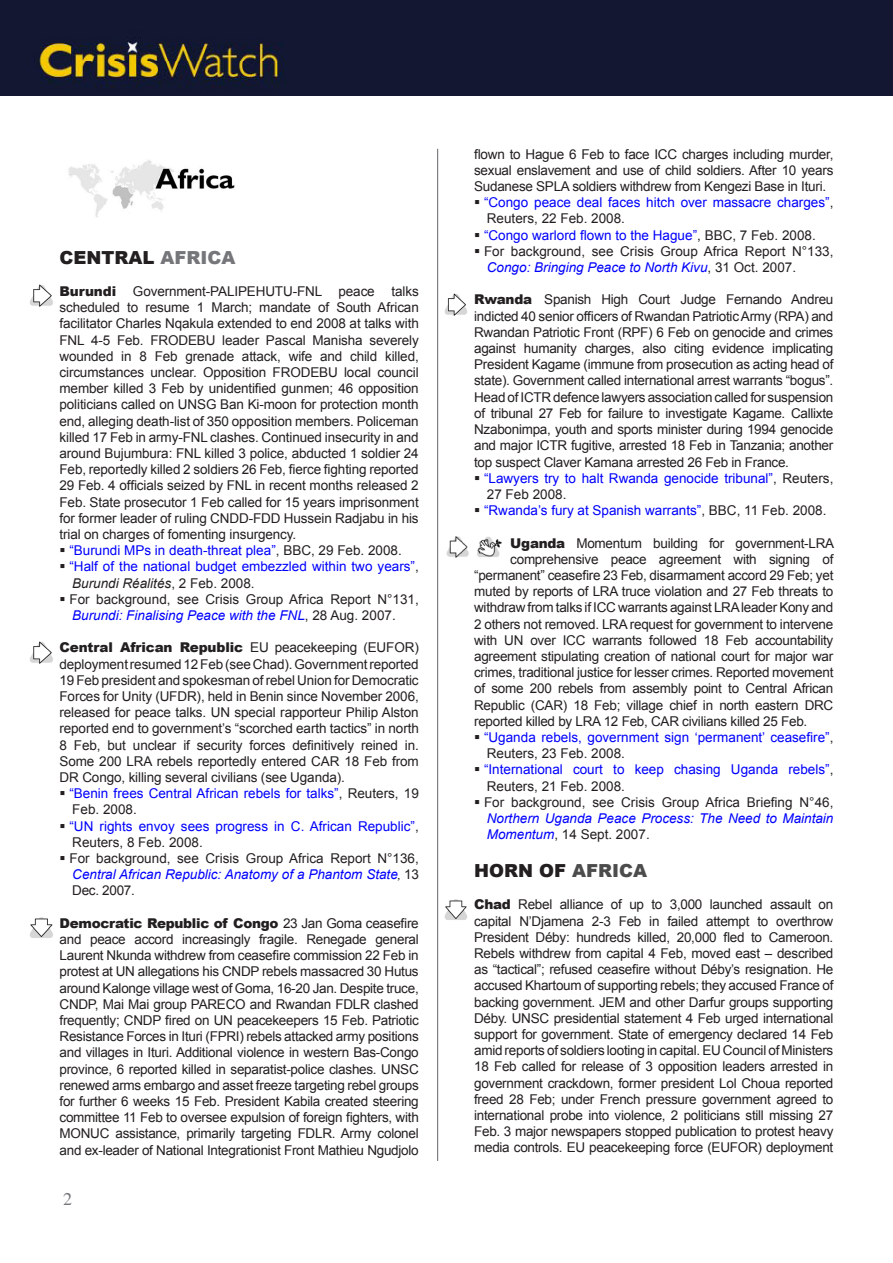
<style>
.page{position:relative;width:893px;height:1263px;background:#fff}
.page>*{position:absolute;margin:0;border:0;box-sizing:border-box;transform-origin:0 0}
.ICG_Region_a{font:900 18px "Arial";color:#231f20}
.t1{font:18px "Times";color:#757679}
.Country_body{font:13.5px/16.2px "Arial";letter-spacing:-.02em;color:#231f20;text-align:justify}
.Bullets_new{font:13.5px/16.2px "Arial";color:#00f}
.Bullets_new-2{font:13.5px/16.2px "Arial";color:#231f20}
.s1{color:#757679}
.s2{font-weight:900}
.s3{color:#231f20}
.s4{font-style:italic;color:#231f20}
.s5{font-style:italic;color:#00f}
.s6{font-family:"Times";font-style:italic}
.s7{color:#4c4c4c}
</style>
<div class="page">
<img style="left:0;top:0;width:890px;height:96px">
<hr style="left:437px;top:149px;width:1px;height:1012px;background:#757679">
<img style="left:68px;top:159px;width:167px;height:59px">
<img style="left:30px;top:284px;width:23px;height:23px">
<img style="left:30px;top:641px;width:23px;height:23px">
<img style="left:30px;top:917px;width:23px;height:21px">
<img style="left:444px;top:293px;width:23px;height:23px">
<img style="left:446px;top:536px;width:56px;height:22px">
<img style="left:444px;top:899px;width:23px;height:21px">
<img style="left:890px;top:0;width:3px;height:92px">
<svg style="left:890px;top:92px;width:3px;height:4px"></svg>
<p class="ICG_Region_a" style="left:60px;top:244px;width:178px">CENTRAL <span class="s1">AFRICA</span></p>
<p class="Country_body" style="left:60px;top:283px;width:361px"><span class="s2">Burundi</span> Government-PALIPEHUTU-FNL peace talks scheduled to resume 1 March; mandate of South African facilitator Charles Nqakula extended to end 2008 at talks with FNL 4-5 Feb. FRODEBU leader Pascal Manisha severely wounded in 8 Feb grenade attack, wife and child killed, circumstances unclear. Opposition FRODEBU local council member killed 3 Feb by unidentified gunmen; 46 opposition politicians called on UNSG Ban Ki-moon for protection month end, alleging death-list of 350 opposition members. Policeman killed 17 Feb in army-FNL clashes. Continued insecurity in and around Bujumbura: FNL killed 3 police, abducted 1 soldier 24<br>Feb, reportedly killed 2 soldiers 26 Feb, fierce fighting reported 29 Feb. 4 officials seized by FNL in recent months released 2<br>Feb. State prosecutor 1 Feb called for 15 years imprisonment for former leader of ruling CNDD-FDD Hussein Radjabu in his trial on charges of fomenting insurgency.</p>
<p class="Bullets_new" style="left:69px;top:542px;width:334px">“Burundi MPs in death-threat plea”<span class="s3">, BBC, 29 Feb. 2008.</span></p>
<p class="Bullets_new" style="left:69px;top:559px;width:351px">“Half of the national budget embezzled within two years”<span class="s3">,<br></span><span class="s4">Burundi Réalités</span><span class="s3">, 2 Feb. 2008.</span></p>
<p class="Bullets_new-2" style="left:69px;top:591px;width:351px">For background, see Crisis Group Africa Report N°131,<br><span class="s5">Burundi: Finalising Peace with the FNL</span>, 28 Aug. 2007.</p>
<p class="Country_body" style="left:60px;top:640px;width:361px"><span class="s2">Central African Republic</span> EU peacekeeping (EUFOR) deployment resumed 12 Feb (see Chad). Government reported 19 Feb president and spokesman of rebel Union for Democratic Forces for Unity (UFDR), held in Benin since November 2006, released for peace talks. UN special rapporteur Philip Alston reported end to government’s “scorched earth tactics” in north 8 Feb, but unclear if security forces definitively reined in.<br>Some 200 LRA rebels reportedly entered CAR 18 Feb from DR Congo, killing several civilians (see Uganda).</p>
<p class="Bullets_new" style="left:69px;top:785px;width:351px">“Benin frees Central African rebels for talks”<span class="s3">, Reuters, 19<br>Feb. 2008.</span></p>
<p class="Bullets_new" style="left:69px;top:818px;width:351px">“UN rights envoy sees progress in C. African Republic”<span class="s3">,<br>Reuters, 8 Feb. 2008.</span></p>
<p class="Bullets_new-2" style="left:69px;top:850px;width:351px;text-align:justify">For background, see Crisis Group Africa Report N°136, <span class="s5">Central African Republic: Anatomy of a Phantom State</span><span class="s6">,</span> 13<br>Dec. 2007.</p>
<p class="Country_body" style="left:60px;top:915px;width:361px"><span class="s2">Democratic Republic of Congo</span> 23 Jan Goma ceasefire and peace accord increasingly fragile. Renegade general Laurent Nkunda withdrew from ceasefire commission 22 Feb in protest at UN allegations his CNDP rebels massacred 30 Hutus around Kalonge village west of Goma, 16-20 Jan. Despite truce, CNDP, Mai Mai group PARECO and Rwandan FDLR clashed frequently; CNDP fired on UN peacekeepers 15 Feb. Patriotic Resistance Forces in Ituri (FPRI) rebels attacked army positions and villages in Ituri. Additional violence in western Bas-Congo province, 6 reported killed in separatist-police clashes. UNSC renewed arms embargo and asset freeze targeting rebel groups for further 6 weeks 15 Feb. President Kabila created steering committee 11 Feb to oversee expulsion of foreign fighters, with MONUC assistance, primarily targeting FDLR. Army colonel and ex-leader of National Integrationist Front Mathieu Ngudjolo</p>
<p class="t1" style="left:63px;top:1189px;width:10px">2</p>
<p class="Country_body" style="left:474px;top:146px;width:361px">flown to Hague 6 Feb to face ICC charges including murder, sexual enslavement and use of child soldiers. After 10 years Sudanese SPLA soldiers withdrew from Kengezi Base in Ituri.</p>
<p class="Bullets_new" style="left:484px;top:195px;width:351px">“Congo peace deal faces hitch over massacre charges”<span class="s3">,<br>Reuters, 22 Feb. 2008.</span></p>
<p class="Bullets_new" style="left:484px;top:227px;width:333px">“Congo warlord flown to the Hague”<span class="s3">, BBC, 7 Feb. 2008.</span></p>
<p class="Bullets_new-2" style="left:484px;top:243px;width:351px">For background, see Crisis Group Africa Report N°133,<br><span class="s5">Congo: Bringing Peace to North Kivu</span>, 31 Oct. 2007.</p>
<p class="Country_body" style="left:474px;top:292px;width:361px"><span class="s2">Rwanda</span> Spanish High Court Judge Fernando Andreu indicted 40 senior officers of Rwandan Patriotic Army (RPA) and Rwandan Patriotic Front (RPF) 6 Feb on genocide and crimes against humanity charges, also citing evidence implicating President Kagame (immune from prosecution as acting head of state). Government called international arrest warrants “bogus”.<br>Head of ICTR defence lawyers association called for suspension of tribunal 27 Feb for failure to investigate Kagame. Callixte Nzabonimpa, youth and sports minister during 1994 genocide and major ICTR fugitive, arrested 18 Feb in Tanzania; another top suspect Claver Kamana arrested 26 Feb in France.</p>
<p class="Bullets_new" style="left:484px;top:470px;width:351px">“Lawyers try to halt Rwanda genocide tribunal”<span class="s3">, Reuters,<br>27 Feb 2008.</span></p>
<p class="Bullets_new" style="left:484px;top:502px;width:344px">“Rwanda’s fury at Spanish warrants”<span class="s3">, BBC, 11 Feb. 2008.</span></p>
<p class="Country_body" style="left:510px;top:535px;width:325px"><span class="s2">Uganda</span> Momentum building for government-LRA</p>
<p class="Country_body" style="left:510px;top:551px;width:325px">comprehensive peace agreement with signing of</p>
<p class="Country_body" style="left:474px;top:567px;width:361px">“permanent” ceasefire 23 Feb, disarmament accord 29 Feb; yet</p>
<p class="Country_body" style="left:474px;top:583px;width:361px">muted by reports of LRA truce violation and 27 Feb threats to</p>
<p class="Country_body" style="left:474px;top:600px;width:361px">withdraw from talks if ICC warrants against LRA leader Kony and</p>
<p class="Country_body" style="left:474px;top:616px;width:361px">2 others not removed. LRA request for government to intervene</p>
<p class="Country_body" style="left:474px;top:632px;width:361px">with UN over ICC warrants followed 18 Feb accountability</p>
<p class="Country_body" style="left:474px;top:648px;width:361px">agreement stipulating creation of national court for major war</p>
<p class="Country_body" style="left:474px;top:664px;width:361px">crimes, traditional justice for lesser crimes. Reported movement</p>
<p class="Country_body" style="left:474px;top:681px;width:361px">of some 200 rebels from assembly point to Central African</p>
<p class="Country_body" style="left:474px;top:697px;width:361px">Republic (CAR) 18 Feb; village chief in north eastern DRC</p>
<p class="Country_body" style="left:474px;top:713px;width:335px">reported killed by LRA 12 Feb, CAR civilians killed 25 Feb.</p>
<p class="Bullets_new" style="left:484px;top:729px;width:351px">“Uganda rebels, government sign ‘permanent’ ceasefire”<span class="s3">,<br>Reuters, 23 Feb. 2008.</span></p>
<p class="Bullets_new" style="left:484px;top:762px;width:351px">“International court to keep chasing Uganda rebels”<span class="s3">,<br>Reuters, 21 Feb. 2008.</span></p>
<p class="Bullets_new-2" style="left:484px;top:794px;width:351px;text-align:justify">For background, see Crisis Group Africa Briefing N°46, <span class="s5">Northern Uganda Peace Process: The Need to Maintain Momentum</span>, 14 Sept. 2007.</p>
<p class="ICG_Region_a" style="left:474px;top:857px;width:175px">HORN OF <span class="s7">AFRICA</span></p>
<p class="Country_body" style="left:474px;top:897px;width:361px"><span class="s2">Chad</span> Rebel alliance of up to 3,000 launched assault on capital N’Djamena 2-3 Feb in failed attempt to overthrow President Déby: hundreds killed, 20,000 fled to Cameroon.<br>Rebels withdrew from capital 4 Feb, moved east – described as “tactical”; refused ceasefire without Déby’s resignation. He accused Khartoum of supporting rebels; they accused France of backing government. JEM and other Darfur groups supporting Déby. UNSC presidential statement 4 Feb urged international support for government. State of emergency declared 14 Feb amid reports of soldiers looting in capital. EU Council of Ministers 18 Feb called for release of 3 opposition leaders arrested in government crackdown, former president Lol Choua reported freed 28 Feb; under French pressure government agreed to international probe into violence, 2 politicians still missing 27<br>Feb. 3 major newspapers stopped publication to protest heavy media controls. EU peacekeeping force (EUFOR) deployment</p>
</div>
